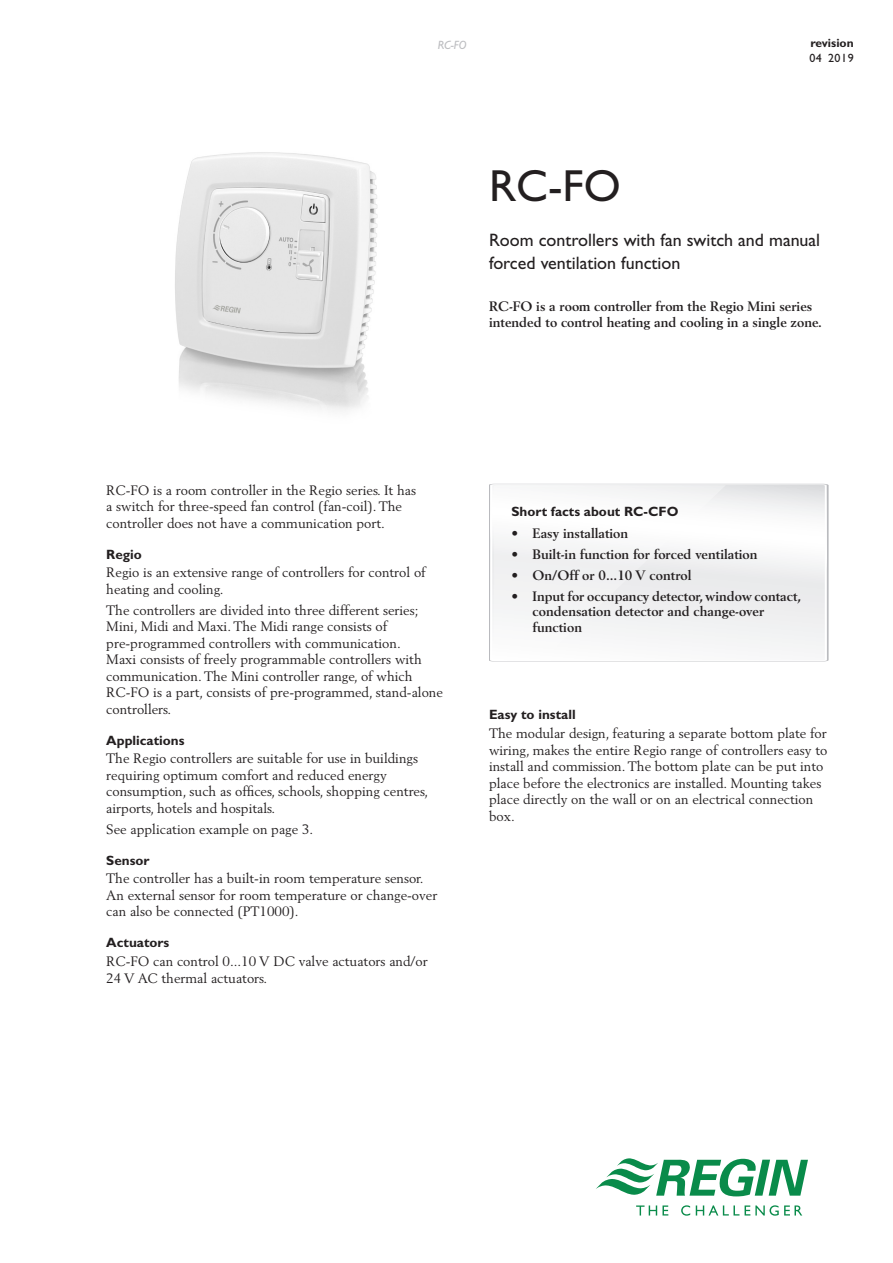
<style>
.page{position:relative;width:893px;height:1263px;background:#fff}
.page>*{position:absolute;margin:0;border:0;box-sizing:border-box;transform-origin:0 0}
.H_gill{font:45px "Gill Sans Std";color:#231f20}
.H_gill_mid{font:18px/22.5px "Gill Sans Std";color:#231f20}
.body{font:13.5px/16.5px "Berling LT Std";color:#231f20}
.H_berling_small_bold{font:700 13.5px/15.8px "Berling LT Std";color:#231f20}
.H_gill_bold_small{font:700 13.5px "Gill Sans Std";color:#231f20}
.t1{font:700 12px "Gill Sans Std";color:#231f20}
.t2{font:12px "Gill Sans Std";letter-spacing:.045em;color:#231f20}
.t3{font:italic 12px "Gill Sans Std";color:#bcbdc0}
</style>
<div class="page">
<svg style="left:596px;top:1158px;width:212px;height:38px"></svg>
<svg style="left:636px;top:1205px;width:32px;height:10px"></svg>
<svg style="left:681px;top:1205px;width:9px;height:11px"></svg>
<svg style="left:696px;top:1205px;width:43px;height:10px"></svg>
<svg style="left:745px;top:1205px;width:57px;height:11px"></svg>
<img style="left:175px;top:152px;width:203px;height:259px">
<svg style="left:492px;top:485px;width:334px;height:176px"></svg>
<svg style="left:494px;top:485px;width:232px;height:175px"></svg>
<p class="t3" style="left:438px;top:38px;width:30px">RC-FO</p>
<p class="t1" style="left:810px;top:36px;width:45px">revision</p>
<p class="t2" style="left:809px;top:51px;width:46px">04 2019</p>
<p class="H_gill" style="left:489px;top:159px;width:133px">RC-FO</p>
<p class="H_gill_mid" style="left:489px;top:229px;width:333px">Room controllers with fan switch and manual forced ventilation function</p>
<p class="H_berling_small_bold" style="left:489px;top:298px;width:334px">RC-FO is a room controller from the Regio Mini series intended to control heating and cooling in a single zone.</p>
<p class="body" style="left:106px;top:481px;width:311px">RC-FO is a room controller in the Regio series. It has a switch for three-speed fan control (fan-coil). The controller does not have a communication port.</p>
<p class="H_gill_bold_small" style="left:106px;top:546px;width:37px">Regio</p>
<p class="body" style="left:106px;top:564px;width:321px">Regio is an extensive range of controllers for control of heating and cooling.</p>
<p class="body" style="left:106px;top:601px;width:338px">The controllers are divided into three different series; Mini, Midi and Maxi. The Midi range consists of pre-programmed controllers with communication.<br>Maxi consists of freely programmable controllers with communication. The Mini controller range, of which RC-FO is a part, consists of pre-programmed, stand-alone controllers.</p>
<p class="H_gill_bold_small" style="left:106px;top:732px;width:80px">Applications</p>
<p class="body" style="left:106px;top:750px;width:323px">The Regio controllers are suitable for use in buildings requiring optimum comfort and reduced energy consumption, such as offices, schools, shopping centres, airports, hotels and hospitals.</p>
<p class="body" style="left:106px;top:820px;width:209px">See application example on page 3.</p>
<p class="H_gill_bold_small" style="left:106px;top:852px;width:45px">Sensor</p>
<p class="body" style="left:106px;top:870px;width:333px">The controller has a built-in room temperature sensor.<br>An external sensor for room temperature or change-over can also be connected (PT1000).</p>
<p class="H_gill_bold_small" style="left:106px;top:935px;width:65px">Actuators</p>
<p class="body" style="left:106px;top:953px;width:323px">RC-FO can control 0...10 V DC valve actuators and/or<br>24 V AC thermal actuators.</p>
<p class="H_gill_bold_small" style="left:511px;top:503px;width:169px">Short facts about RC-CFO</p>
<p class="H_berling_small_bold" style="left:511px;top:525px;width:118px">• Easy installation</p>
<p class="H_berling_small_bold" style="left:511px;top:546px;width:248px">• Built-in function for forced ventilation</p>
<p class="H_berling_small_bold" style="left:511px;top:567px;width:182px">• On/Off or 0...10 V control</p>
<p class="H_berling_small_bold" style="left:533px;top:588px;width:270px;text-indent:-21px">• Input for occupancy detector, window contact, condensation detector and change-over function</p>
<p class="H_gill_bold_small" style="left:489px;top:707px;width:88px">Easy to install</p>
<p class="body" style="left:489px;top:725px;width:340px">The modular design, featuring a separate bottom plate for wiring, makes the entire Regio range of controllers easy to install and commission. The bottom plate can be put into place before the electronics are installed. Mounting takes place directly on the wall or on an electrical connection box.</p>
</div>
